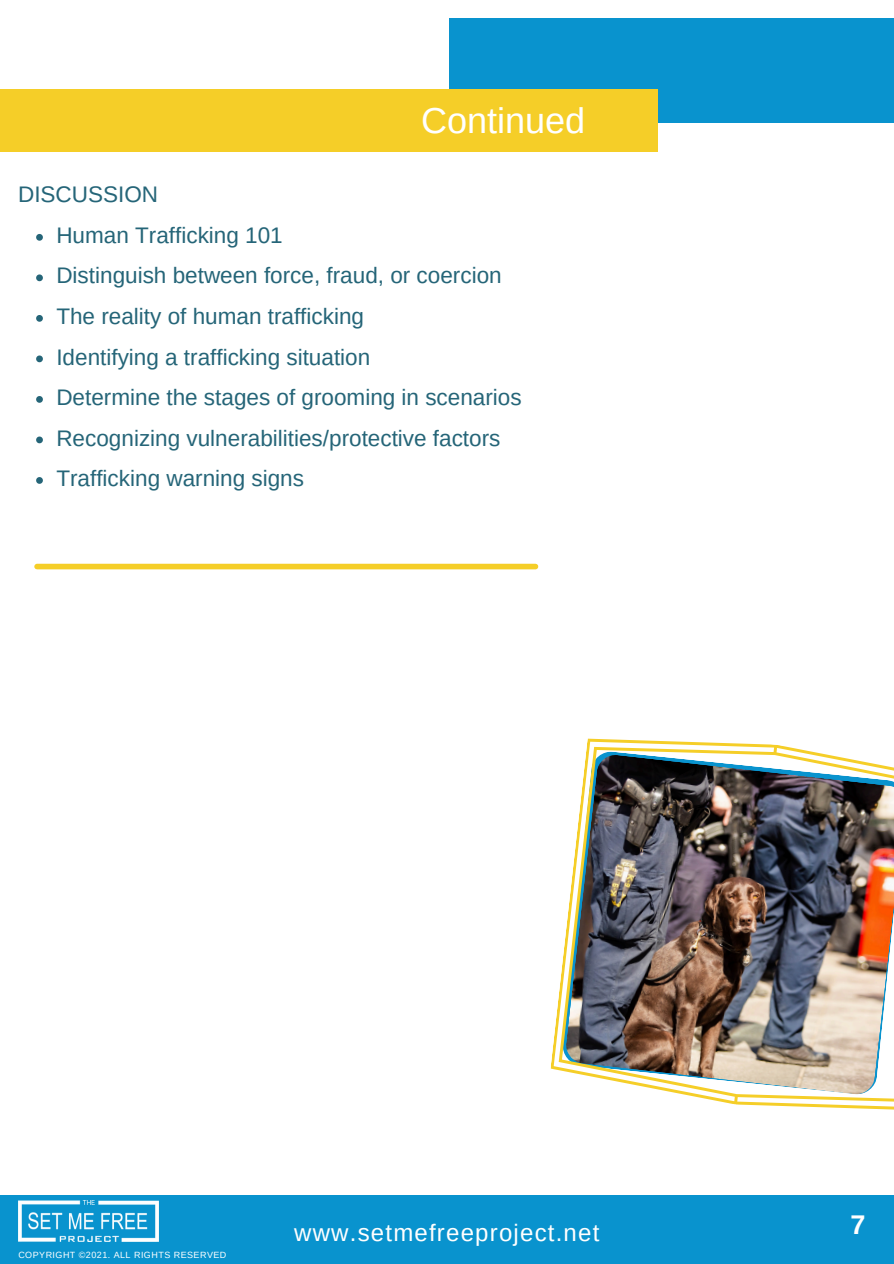
<style>
.page{position:relative;width:894px;height:1264px;background:#fff}
.page>*{position:absolute;margin:0;border:0;box-sizing:border-box;transform-origin:0 0}
.t1{font:36px "Arimo";color:#fff}
.t2{font:700 27px "Arimo";color:#fff}
.t3{font:24px "Arimo";letter-spacing:.05em;color:#fff}
.t4{font:22.5px "Arimo";color:#256578}
.t5{font:9px "Arimo";letter-spacing:.05em;color:#fff}
</style>
<div class="page">
<svg style="left:550px;top:738px;width:343px;height:372px"></svg>
<div style="left:0;top:1195px;width:893px;height:68px;background:#0993ce"></div>
<div style="left:449px;top:18px;width:444px;height:105px;background:#0993ce"></div>
<div style="left:0;top:89px;width:657px;height:62px;background:#f5ce28"></div>
<div style="left:37px;top:563px;width:498px;height:6px;background:#f5ce28"></div>
<img style="left:18px;top:1200px;width:141px;height:41px">
<img style="left:565px;top:754px;width:328px;height:341px">
<svg style="left:36px;top:234px;width:7px;height:7px"></svg>
<svg style="left:36px;top:274px;width:7px;height:7px"></svg>
<svg style="left:36px;top:315px;width:7px;height:7px"></svg>
<svg style="left:36px;top:355px;width:7px;height:7px"></svg>
<svg style="left:36px;top:396px;width:7px;height:7px"></svg>
<svg style="left:36px;top:436px;width:7px;height:7px"></svg>
<svg style="left:36px;top:477px;width:7px;height:7px"></svg>
<p class="t1" style="left:421px;top:100px;width:166px">Continued</p>
<p class="t4" style="left:18px;top:182px;width:141px">DISCUSSION</p>
<p class="t4" style="left:56px;top:222px;width:228px">Human Trafficking 101</p>
<p class="t4" style="left:56px;top:263px;width:446px">Distinguish between force, fraud, or coercion</p>
<p class="t4" style="left:56px;top:303px;width:309px">The reality of human trafficking</p>
<p class="t4" style="left:56px;top:344px;width:315px">Identifying a trafficking situation</p>
<p class="t4" style="left:56px;top:384px;width:466px">Determine the stages of grooming in scenarios</p>
<h3 class="t4" style="left:56px;top:425px;width:445px">Recognizing vulnerabilities/protective factors</h3>
<p class="t4" style="left:56px;top:465px;width:249px">Trafficking warning signs</p>
<p class="t5" style="left:18px;top:1249px;width:209px">COPYRIGHT ©2021. ALL RIGHTS RESERVED</p>
<h1 class="t3" style="left:294px;top:1219px;width:306px">www.setmefreeproject.net</h1>
<p class="t2" style="left:850px;top:1209px;width:17px">7</p>
</div>
